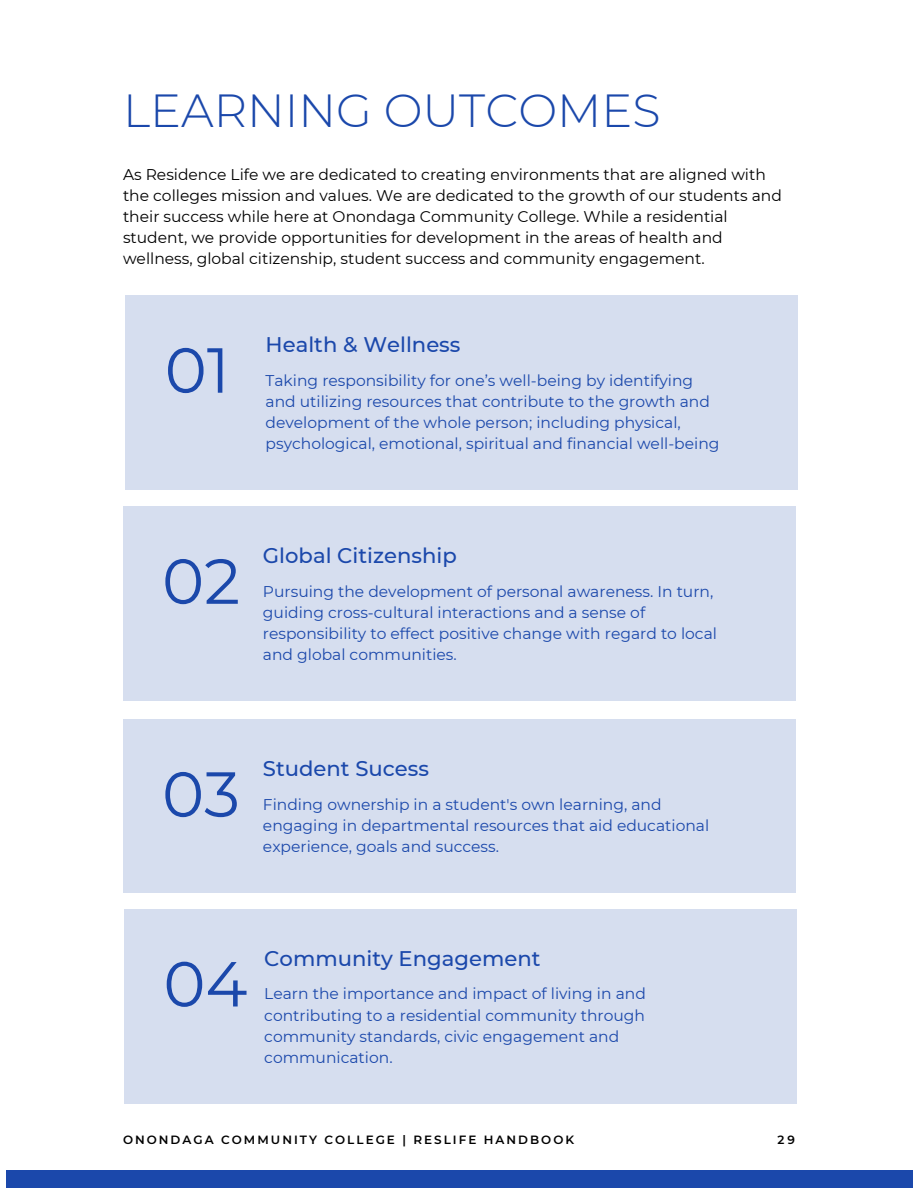
<style>
.page{position:relative;width:918px;height:1188px;background:#fff}
.page>*{position:absolute;margin:0;border:0;box-sizing:border-box;transform-origin:0 0}
.t1{font:63.45px "Montserrat";color:#1b48ab}
.t2{font:300 46.35px "Montserrat";color:#1b48ab}
.t3{font:500 21.15px "Montserrat";color:#1b48ab}
.t4{font:15.45px/21.1px "Montserrat";color:#1b48ab}
.t5{font:15.45px/21.1px "Montserrat";color:#000}
.t6{font:600 12px "Montserrat";letter-spacing:.17em;color:#000}
</style>
<div class="page">
<div style="left:126px;top:295px;width:672px;height:195px;background:#d6deef"></div>
<div style="left:6px;top:1170px;width:906px;height:18px;background:#1b48ab"></div>
<div style="left:123px;top:506px;width:672px;height:195px;background:#d6deef"></div>
<div style="left:123px;top:719px;width:672px;height:174px;background:#d6deef"></div>
<div style="left:124px;top:909px;width:672px;height:195px;background:#d6deef"></div>
<h3 class="t2" style="left:123px;top:82px;width:539px">LEARNING OUTCOMES</h3>
<p class="t5" style="left:123px;top:164px;width:660px">As Residence Life we are dedicated to creating environments that are aligned with the colleges mission and values. We are dedicated to the growth of our students and their success while here at Onondaga Community College. While a residential student, we provide opportunities for development in the areas of health and wellness, global citizenship, student success and community engagement.</p>
<h3 class="t1" style="left:165px;top:331px;width:66px">01</h3>
<h1 class="t3" style="left:266px;top:331px;width:196px">Health &amp; Wellness</h1>
<p class="t4" style="left:266px;top:370px;width:455px">Taking responsibility for one’s well-being by identifying and utilizing resources that contribute to the growth and development of the whole person; including physical, psychological, emotional, spiritual and financial well-being</p>
<h3 class="t1" style="left:162px;top:542px;width:80px">02</h3>
<h2 class="t3" style="left:263px;top:542px;width:195px">Global Citizenship</h2>
<p class="t4" style="left:263px;top:581px;width:456px">Pursuing the development of personal awareness. In turn, guiding cross-cultural interactions and a sense of responsibility to effect positive change with regard to local and global communities.</p>
<h3 class="t1" style="left:162px;top:755px;width:79px">03</h3>
<h2 class="t3" style="left:263px;top:755px;width:168px">Student Sucess</h2>
<p class="t4" style="left:263px;top:794px;width:448px">Finding ownership in a student's own learning, and engaging in departmental resources that aid educational experience, goals and success.</p>
<h3 class="t1" style="left:163px;top:945px;width:86px">04</h3>
<h2 class="t3" style="left:264px;top:945px;width:278px">Community Engagement</h2>
<p class="t4" style="left:264px;top:983px;width:383px">Learn the importance and impact of living in and contributing to a residential community through community standards, civic engagement and communication.</p>
<p class="t6" style="left:123px;top:1132px;width:453px">ONONDAGA COMMUNITY COLLEGE | RESLIFE HANDBOOK</p>
<h2 class="t6" style="left:778px;top:1132px;width:19px">29</h2>
</div>
